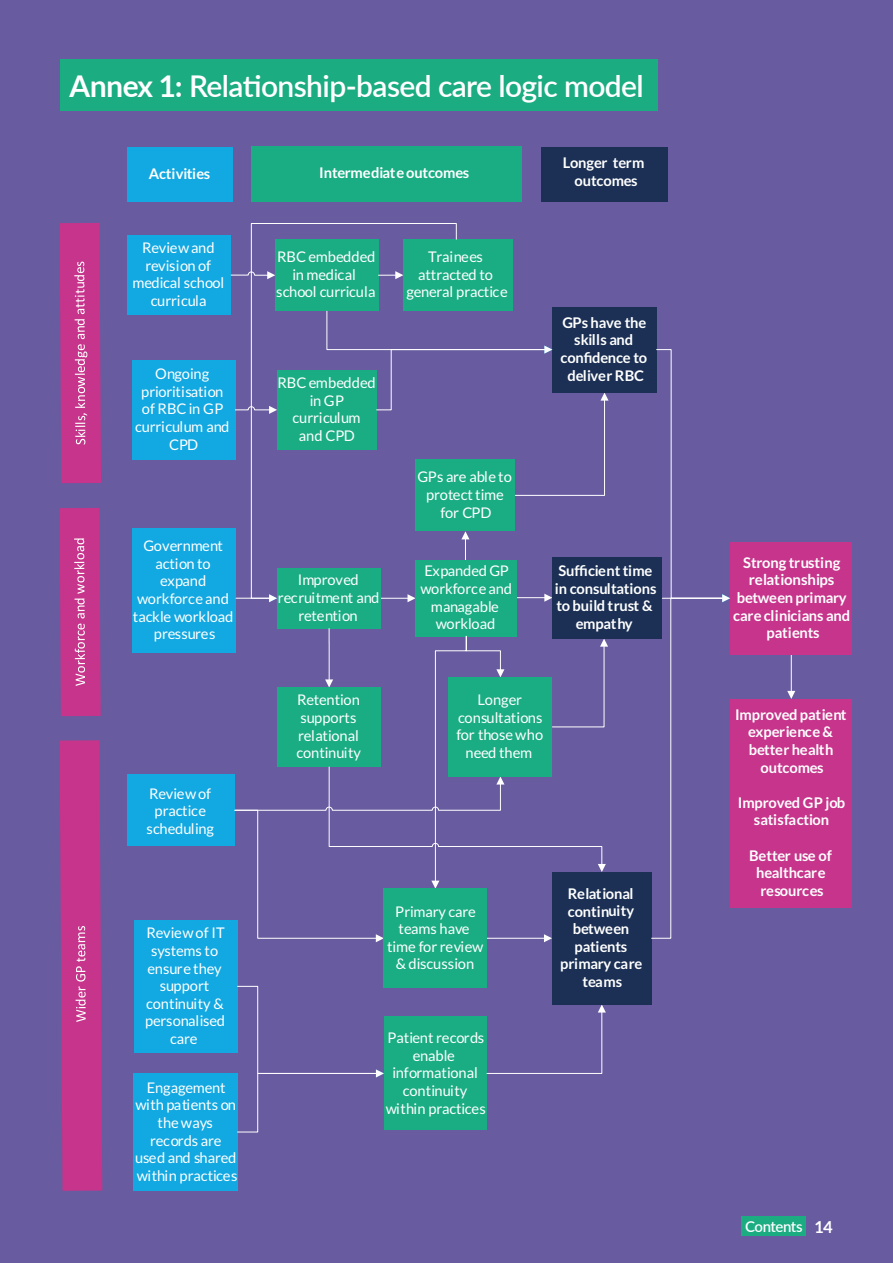
<style>
.page{position:relative;width:893px;height:1263px;background:#685ba0}
.page>*{position:absolute;margin:0;border:0;box-sizing:border-box;transform-origin:0 0}
.t1{font:600 30px "Lato";letter-spacing:-.02em;color:#fff}
.t2{font:700 15px "Lato";color:#fff}
.t3{font:600 15px "Lato";letter-spacing:-.035em;color:#fff}
.t4{font:14.7px/17.7px "Lato";letter-spacing:-.005em;color:#fff;text-align:center}
.t5{font:700 14.7px/17.7px "Lato";letter-spacing:-.01em;color:#fff;text-align:center}
.s1{font-weight:700}
.s2{font-weight:700;font-size:16.5px}
</style>
<div class="page">
<hr style="left:791px;top:655px;width:1px;height:37px;background:#fff">
<svg style="left:517px;top:594px;width:35px;height:8px"></svg>
<svg style="left:787px;top:691px;width:8px;height:8px"></svg>
<svg style="left:461px;top:531px;width:8px;height:29px"></svg>
<svg style="left:407px;top:599px;width:9px;height:3px"></svg>
<div style="left:61px;top:60px;width:597px;height:51px;background:#1bac82"></div>
<div style="left:132px;top:360px;width:103px;height:99px;background:#12a8e1"></div>
<svg style="left:235px;top:406px;width:15px;height:8px"></svg>
<div style="left:384px;top:889px;width:103px;height:99px;background:#1aad83"></div>
<div style="left:416px;top:560px;width:101px;height:76px;background:#1aad83"></div>
<div style="left:552px;top:307px;width:105px;height:86px;background:#1b3054"></div>
<div style="left:552px;top:557px;width:109px;height:82px;background:#1b3054"></div>
<div style="left:384px;top:1017px;width:103px;height:113px;background:#1aad83"></div>
<div style="left:731px;top:699px;width:121px;height:208px;background:#c7348b"></div>
<div style="left:127px;top:774px;width:108px;height:72px;background:#12a8e1"></div>
<div style="left:132px;top:528px;width:104px;height:125px;background:#12a8e1"></div>
<div style="left:127px;top:147px;width:105px;height:54px;background:#12a8e1"></div>
<div style="left:251px;top:146px;width:271px;height:55px;background:#1aad83"></div>
<div style="left:541px;top:147px;width:127px;height:54px;background:#1b3054"></div>
<div style="left:552px;top:872px;width:100px;height:132px;background:#1b3054"></div>
<div style="left:134px;top:920px;width:104px;height:132px;background:#12a8e1"></div>
<hr style="left:236px;top:598px;width:34px;height:1px;background:#fff">
<div style="left:730px;top:542px;width:122px;height:113px;background:#c7348b"></div>
<svg style="left:486px;top:1004px;width:120px;height:70px"></svg>
<svg style="left:651px;top:349px;width:79px;height:590px"></svg>
<div style="left:416px;top:459px;width:99px;height:72px;background:#1aad83"></div>
<div style="left:403px;top:239px;width:110px;height:72px;background:#1aad83"></div>
<div style="left:127px;top:235px;width:104px;height:80px;background:#12a8e1"></div>
<svg style="left:230px;top:271px;width:20px;height:5px"></svg>
<svg style="left:457px;top:345px;width:152px;height:151px"></svg>
<svg style="left:250px;top:223px;width:207px;height:376px"></svg>
<svg style="left:269px;top:594px;width:8px;height:8px"></svg>
<svg style="left:60px;top:223px;width:41px;height:260px;background:#c63e91"></svg>
<svg style="left:60px;top:508px;width:41px;height:208px;background:#c63e91"></svg>
<svg style="left:60px;top:740px;width:42px;height:451px;background:#c2388d"></svg>
<div style="left:133px;top:1073px;width:105px;height:118px;background:#12a8e1"></div>
<svg style="left:237px;top:985px;width:147px;height:148px"></svg>
<div style="left:277px;top:568px;width:104px;height:60px;background:#1aad83"></div>
<hr style="left:329px;top:628px;width:1px;height:52px;background:#fff">
<svg style="left:234px;top:635px;width:374px;height:307px"></svg>
<div style="left:741px;top:1216px;width:65px;height:20px;background:#1bac82"></div>
<p class="t1" style="left:69px;top:64px;width:576px"><span class="s1">Annex 1:</span> Relationship-based care logic model</p>
<p class="t5" style="left:149px;top:165px;width:63px">Activities</p>
<p class="t5" style="left:319px;top:164px;width:151px">Intermediate outcomes</p>
<p class="t5" style="left:563px;top:154px;width:83px">Longer term outcomes</p>
<p class="t4" style="left:132px;top:239px;width:94px">Review and revision of medical school curricula</p>
<p class="t4" style="left:276px;top:248px;width:101px">RBC embedded in medical school curricula</p>
<p class="t4" style="left:406px;top:248px;width:103px">Trainees attracted to general practice</p>
<p class="t4" style="left:135px;top:365px;width:96px">Ongoing prioritisation of RBC in GP curriculum and<br>CPD</p>
<p class="t4" style="left:278px;top:374px;width:100px">RBC embedded in GP curriculum<br>and CPD</p>
<p class="t4" style="left:133px;top:537px;width:102px">Government action to expand workforce and tackle workload pressures</p>
<p class="t4" style="left:278px;top:571px;width:103px">Improved recruitment and retention</p>
<p class="t4" style="left:418px;top:468px;width:96px">GPs are able to protect time for CPD</p>
<p class="t4" style="left:420px;top:562px;width:93px">Expanded GP workforce and managable workload</p>
<p class="t5" style="left:561px;top:313px;width:88px">GPs have the skills and confdence to deliver RBC</p>
<p class="t5" style="left:555px;top:561px;width:103px">Suffcient time in consultations to build trust &amp; empathy</p>
<p class="t4" style="left:147px;top:784px;width:69px">Review of practice scheduling</p>
<p class="t4" style="left:145px;top:924px;width:81px">Review of IT systems to ensure they support continuity &amp; personalised care</p>
<p class="t4" style="left:135px;top:1078px;width:104px">Engagement with patients on the ways records are used and shared within practices</p>
<p class="t4" style="left:296px;top:691px;width:66px;text-align:left">Retention supports relational continuity</p>
<p class="t4" style="left:456px;top:691px;width:88px">Longer consultations for those who need them</p>
<p class="t4" style="left:387px;top:902px;width:98px">Primary care teams have time for review &amp; discussion</p>
<p class="t4" style="left:386px;top:1029px;width:102px">Patient records enable informational continuity within practices</p>
<p class="t5" style="left:568px;top:884px;width:67px">Relational</p>
<p class="t5" style="left:568px;top:903px;width:68px;rotate:-1deg">continuity</p>
<p class="t5" style="left:560px;top:920px;width:84px">between patients primary care teams</p>
<p class="t5" style="left:743px;top:553px;width:99px">Strong trusting</p>
<p class="t2" style="left:749px;top:571px;width:87px">relationships</p>
<p class="t5" style="left:733px;top:588px;width:118px">between primary care clinicians and patients</p>
<p class="t5" style="left:735px;top:705px;width:113px">Improved patient experience &amp; better health outcomes</p>
<p class="t5" style="left:738px;top:793px;width:109px">Improved GP job satisfaction</p>
<p class="t5" style="left:749px;top:846px;width:84px">Better use of healthcare resources</p>
<p class="t3" style="left:745px;top:1215px;width:89px">Contents <span class="s2">14</span></p>
</div>
